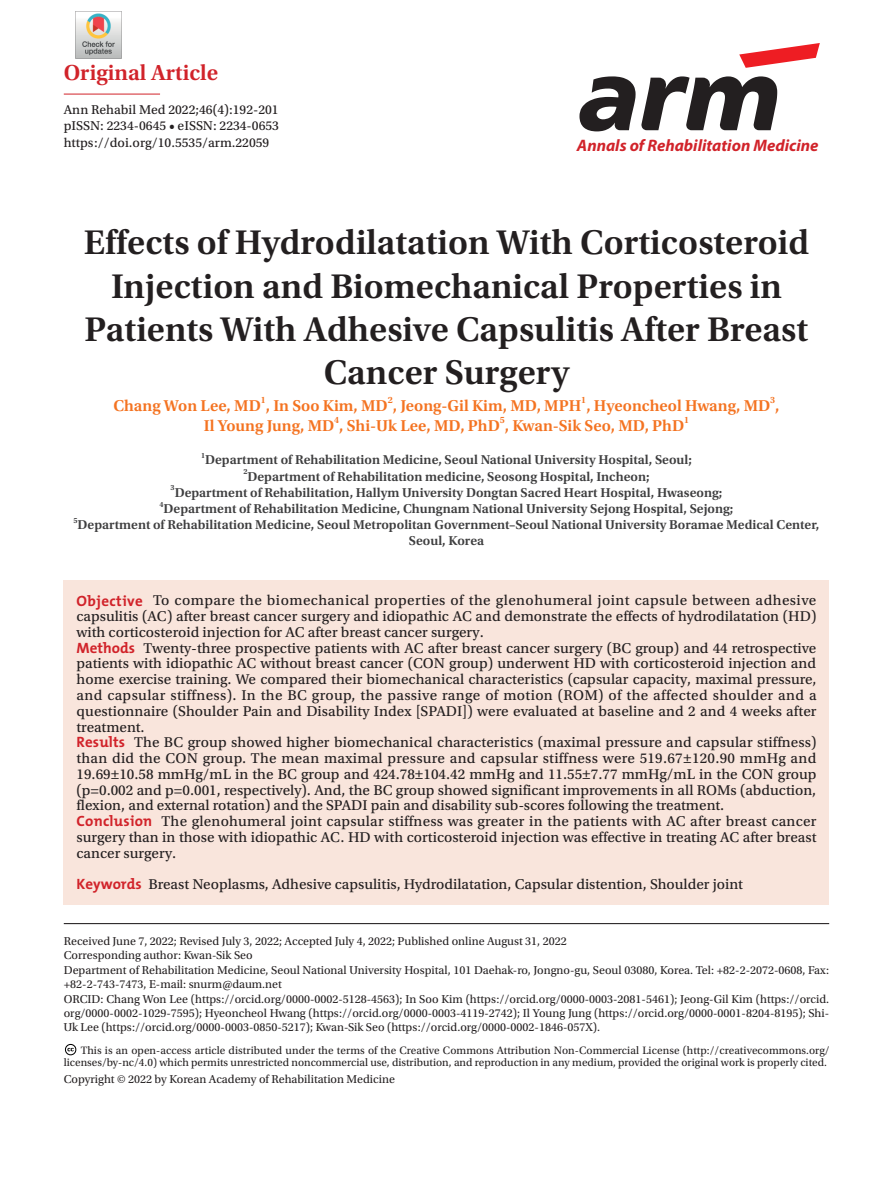
<style>
.page{position:relative;width:893px;height:1191px;background:#fff}
.page>*{position:absolute;margin:0;border:0;box-sizing:border-box;transform-origin:0 0}
.t1{font:600 36px/43.2px "Utopia Std";color:#231f20;text-align:center}
.t2{font:600 22.8px "Utopia Std";color:#d1232a}
.t3{font:italic 700 16.65px "Myriad Pro";color:#d1232a}
.t4{font:600 16.5px "Utopia Std";color:#f47321}
.t5{font:15px/15.8px "Utopia Std Capt";color:#231f20}
.t6{font:600 13.5px/16.2px "Utopia Std";color:#3e3e3f;text-align:center}
.t7{font:13.5px/16.2px "Utopia Std Capt";color:#231f20;text-align:justify}
.t8{font:12px/14.4px "Utopia Std";color:#231f20}
.t9{font:11.25px/12px "Utopia Std";color:#231f20;text-align:right}
.t10{font:600 9.6px "Utopia Std";color:#f47321}
.t11{font:600 7.8px "Utopia Std";color:#3e3e3f}
.s1{font-family:"The Mix";font-weight:700;color:#d1232a}
</style>
<div class="page">
<svg style="left:579px;top:76px;width:198px;height:55px"></svg>
<svg style="left:739px;top:43px;width:81px;height:25px"></svg>
<hr style="left:64px;top:94px;width:96px;height:1px;background:#d1232a">
<div style="left:64px;top:580px;width:765px;height:324px;background:#f9e5dc"></div>
<hr style="left:64px;top:923px;width:765px;height:1px;background:#231f20">
<svg style="left:64px;top:1043px;width:13px;height:13px"></svg>
<img style="left:75px;top:11px;width:47px;height:47px">
<h2 class="t2" style="left:64px;top:59px;width:156px">Original Article</h2>
<p class="t7" style="left:64px;top:102px;width:217px">Ann Rehabil Med 2022;46(4):192-201 pISSN: 2234-0645 • eISSN: 2234-0653 https://doi.org/10.5535/arm.22059</p>
<p class="t3" style="left:577px;top:135px;width:243px">Annals of Rehabilitation Medicine</p>
<h1 class="t1" style="left:84px;top:222px;width:727px">Effects of Hydrodilatation With Corticosteroid Injection and Biomechanical Properties in Patients With Adhesive Capsulitis After Breast Cancer Surgery</h1>
<p class="t4" style="left:113px;top:396px;width:668px">Chang Won Lee, MD , In Soo Kim, MD , Jeong-Gil Kim, MD, MPH , Hyeoncheol Hwang, MD ,</p>
<p class="t10" style="left:261px;top:395px;width:7px">1</p>
<p class="t10" style="left:388px;top:395px;width:7px">2</p>
<p class="t10" style="left:581px;top:395px;width:7px">1</p>
<p class="t10" style="left:770px;top:395px;width:7px">3</p>
<p class="t4" style="left:204px;top:416px;width:482px">Il Young Jung, MD , Shi-Uk Lee, MD, PhD , Kwan-Sik Seo, MD, PhD</p>
<p class="t10" style="left:334px;top:415px;width:7px">4</p>
<p class="t10" style="left:500px;top:415px;width:7px">5</p>
<p class="t10" style="left:684px;top:415px;width:7px">1</p>
<p class="t11" style="left:201px;top:451px;width:6px">1</p>
<p class="t6" style="left:205px;top:452px;width:488px">Department of Rehabilitation Medicine, Seoul National University Hospital, Seoul;</p>
<p class="t11" style="left:243px;top:467px;width:6px">2</p>
<p class="t6" style="left:247px;top:468px;width:404px">Department of Rehabilitation medicine, Seosong Hospital, Incheon;</p>
<p class="t11" style="left:171px;top:483px;width:6px">3</p>
<p class="t6" style="left:175px;top:484px;width:549px">Department of Rehabilitation, Hallym University Dongtan Sacred Heart Hospital, Hwaseong;</p>
<p class="t11" style="left:160px;top:500px;width:6px">4</p>
<p class="t6" style="left:164px;top:501px;width:571px">Department of Rehabilitation Medicine, Chungnam National University Sejong Hospital, Sejong;</p>
<p class="t11" style="left:74px;top:516px;width:6px">5</p>
<p class="t6" style="left:78px;top:517px;width:743px">Department of Rehabilitation Medicine, Seoul Metropolitan Government–Seoul National University Boramae Medical Center,<br>Seoul, Korea</p>
<p class="t5" style="left:77px;top:593px;width:742px"><span class="s1">Objective</span> To compare the biomechanical properties of the glenohumeral joint capsule between adhesive capsulitis (AC) after breast cancer surgery and idiopathic AC and demonstrate the effects of hydrodilatation (HD) with corticosteroid injection for AC after breast cancer surgery.<br><span class="s1">Methods</span> Twenty-three prospective patients with AC after breast cancer surgery (BC group) and 44 retrospective patients with idiopathic AC without breast cancer (CON group) underwent HD with corticosteroid injection and home exercise training. We compared their biomechanical characteristics (capsular capacity, maximal pressure, and capsular stiffness). In the BC group, the passive range of motion (ROM) of the affected shoulder and a questionnaire (Shoulder Pain and Disability Index [SPADI]) were evaluated at baseline and 2 and 4 weeks after treatment.<br><span class="s1">Results</span> The BC group showed higher biomechanical characteristics (maximal pressure and capsular stiffness) than did the CON group. The mean maximal pressure and capsular stiffness were 519.67±120.90 mmHg and 19.69±10.58 mmHg/mL in the BC group and 424.78±104.42 mmHg and 11.55±7.77 mmHg/mL in the CON group (p=0.002 and p=0.001, respectively). And, the BC group showed significant improvements in all ROMs (abduction, flexion, and external rotation) and the SPADI pain and disability sub-scores following the treatment.<br><span class="s1">Conclusion</span> The glenohumeral joint capsular stiffness was greater in the patients with AC after breast cancer surgery than in those with idiopathic AC. HD with corticosteroid injection was effective in treating AC after breast cancer surgery.</p>
<p class="t5" style="left:77px;top:876px;width:668px"><span class="s1">Keywords</span> Breast Neoplasms, Adhesive capsulitis, Hydrodilatation, Capsular distention, Shoulder joint</p>
<p class="t8" style="left:64px;top:934px;width:767px">Received June 7, 2022; Revised July 3, 2022; Accepted July 4, 2022; Published online August 31, 2022<br>Corresponding author: Kwan-Sik Seo<br>Department of Rehabilitation Medicine, Seoul National University Hospital, 101 Daehak-ro, Jongno-gu, Seoul 03080, Korea. Tel: +82-2-2072-0608, Fax: +82-2-743-7473, E-mail: snurm@daum.net<br>ORCID: Chang Won Lee (https://orcid.org/0000-0002-5128-4563); In Soo Kim (https://orcid.org/0000-0003-2081-5461); Jeong-Gil Kim (https://orcid. org/0000-0002-1029-7595); Hyeoncheol Hwang (https://orcid.org/0000-0003-4119-2742); Il Young Jung (https://orcid.org/0000-0001-8204-8195); Shi-Uk Lee (https://orcid.org/0000-0003-0850-5217); Kwan-Sik Seo (https://orcid.org/0000-0002-1846-057X).</p>
<p class="t9" style="left:64px;top:1044px;width:767px">This is an open-access article distributed under the terms of the Creative Commons Attribution Non-Commercial License (http://creativecommons.org/ licenses/by-nc/4.0) which permits unrestricted noncommercial use, distribution, and reproduction in any medium, provided the original work is properly cited.</p>
<p class="t8" style="left:64px;top:1071px;width:333px">Copyright © 2022 by Korean Academy of Rehabilitation Medicine</p>
</div>
